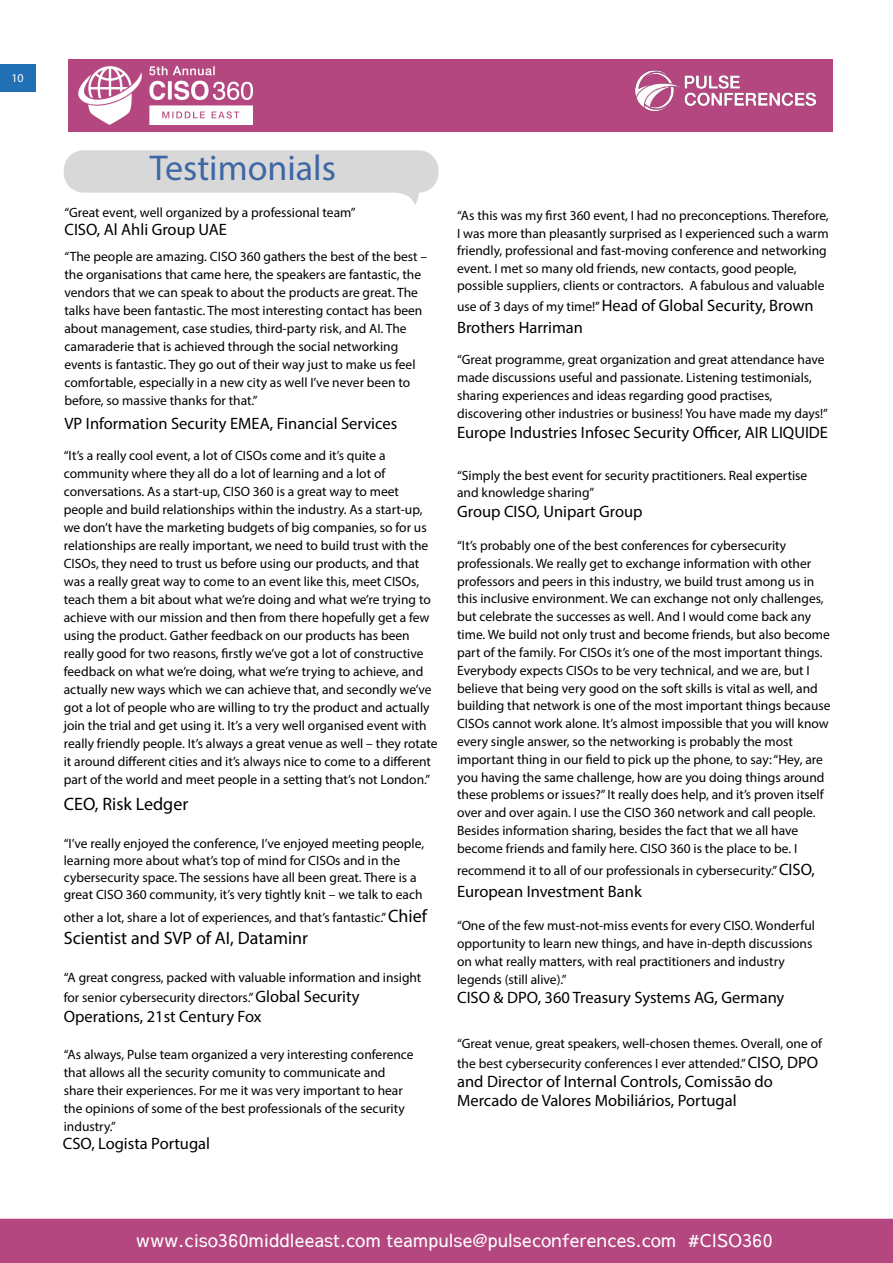
<style>
.page{position:relative;width:893px;height:1263px;background:#fff}
.page>*{position:absolute;margin:0;border:0;box-sizing:border-box;transform-origin:0 0}
.t1{font:36px "Myriad Pro";color:#3e67a5}
.t2{font:500 18px "Sawarabi Gothic";letter-spacing:.02em;color:#fff}
.t3{font:18px "Myriad Pro";color:#000}
.t4{font:16.5px/21.3px "Myriad Pro";color:#000}
.t5{font:13.5px/18px "Myriad Pro";color:#000}
.t6{font:12px "Myriad Pro";color:#fff}
.s1{font-size:18px}
.s2{font-size:16.5px}
.s3{font-size:13.5px}
</style>
<div class="page">
<div style="left:0;top:64px;width:35px;height:27px;background:#216fb4"></div>
<svg style="left:64px;top:150px;width:374px;height:55px"></svg>
<div style="left:68px;top:60px;width:764px;height:72px;background:#b44680"></div>
<img style="left:635px;top:71px;width:181px;height:39px">
<img style="left:79px;top:67px;width:173px;height:57px">
<div style="left:0;top:1219px;width:893px;height:44px;background:#b44680"></div>
<p class="t6" style="left:11px;top:70px;width:14px">10</p>
<h1 class="t1" style="left:150px;top:146px;width:188px">Testimonials</h1>
<p class="t5" style="left:64px;top:203px;width:293px">“Great event, well organized by a professional team”</p>
<p class="t4" style="left:64px;top:218px;width:164px">CISO, Al Ahli Group UAE</p>
<p class="t5" style="left:64px;top:247px;width:364px">“The people are amazing. CISO 360 gathers the best of the best – the organisations that came here, the speakers are fantastic, the vendors that we can speak to about the products are great. The talks have been fantastic. The most interesting contact has been about management, case studies, third-party risk, and AI. The camaraderie that is achieved through the social networking events is fantastic. They go out of their way just to make us feel comfortable, especially in a new city as well I’ve never been to before, so massive thanks for that.”</p>
<p class="t4" style="left:64px;top:413px;width:334px">VP Information Security EMEA, Financial Services</p>
<p class="t5" style="left:64px;top:446px;width:375px">“It’s a really cool event, a lot of CISOs come and it’s quite a community where they all do a lot of learning and a lot of conversations. As a start-up, CISO 360 is a great way to meet people and build relationships within the industry. As a start-up, we don’t have the marketing budgets of big companies, so for us relationships are really important, we need to build trust with the CISOs, they need to trust us before using our products, and that was a really great way to come to an event like this, meet CISOs, teach them a bit about what we’re doing and what we’re trying to achieve with our mission and then from there hopefully get a few using the product. Gather feedback on our products has been really good for two reasons, firstly we’ve got a lot of constructive feedback on what we’re doing, what we’re trying to achieve, and actually new ways which we can achieve that, and secondly we’ve got a lot of people who are willing to try the product and actually join the trial and get using it. It’s a very well organised event with really friendly people. It’s always a great venue as well – they rotate it around different cities and it’s always nice to come to a different part of the world and meet people in a setting that’s not London.”</p>
<h2 class="t3" style="left:64px;top:792px;width:126px">CEO, Risk Ledger</h2>
<p class="t5" style="left:64px;top:834px;width:362px;line-height:17.1px">“I’ve really enjoyed the conference, I’ve enjoyed meeting people, learning more about what’s top of mind for CISOs and in the cybersecurity space. The sessions have all been great. There is a great CISO 360 community, it’s very tightly knit – we talk to each</p>
<p class="t5" style="left:64px;top:908px;width:365px">other a lot, share a lot of experiences, and that’s fantastic.” <span class="s1">Chief</span></p>
<h2 class="t3" style="left:64px;top:927px;width:246px">Scientist and SVP of AI, Dataminr</h2>
<p class="t5" style="left:64px;top:967px;width:359px;line-height:20px">“A great congress, packed with valuable information and insight for senior cybersecurity directors.” <span class="s2">Global Security</span></p>
<p class="t4" style="left:64px;top:1006px;width:199px">Operations, 21st Century Fox</p>
<p class="t5" style="left:64px;top:1046px;width:351px">“As always, Pulse team organized a very interesting conference that allows all the security comunity to communicate and share their experiences. For me it was very important to hear the opinions of some of the best professionals of the security industry.”</p>
<p class="t4" style="left:63px;top:1132px;width:149px">CSO, Logista Portugal</p>
<p class="t5" style="left:457px;top:207px;width:373px;line-height:17.4px">“As this was my first 360 event, I had no preconceptions. Therefore, I was more than pleasantly surprised as I experienced such a warm friendly, professional and fast-moving conference and networking event. I met so many old friends, new contacts, good people, possible suppliers, clients or contractors. A fabulous and valuable</p>
<p class="t4" style="left:457px;top:295px;width:358px"><span class="s3">use of 3 days of my time!”</span> Head of Global Security, Brown<br>Brothers Harriman</p>
<p class="t5" style="left:457px;top:351px;width:372px">“Great programme, great organization and great attendance have made discussions useful and passionate. Listening testimonials, sharing experiences and ideas regarding good practises, discovering other industries or business! You have made my days!”</p>
<p class="t4" style="left:457px;top:422px;width:372px">Europe Industries Infosec Security Officer, AIR LIQUIDE</p>
<p class="t5" style="left:457px;top:467px;width:352px;line-height:16.4px">“Simply the best event for security practitioners. Real expertise and knowledge sharing”</p>
<p class="t4" style="left:457px;top:500px;width:187px">Group CISO, Unipart Group</p>
<p class="t5" style="left:457px;top:536px;width:375px">“It’s probably one of the best conferences for cybersecurity professionals. We really get to exchange information with other professors and peers in this industry, we build trust among us in this inclusive environment. We can exchange not only challenges, but celebrate the successes as well. And I would come back any time. We build not only trust and become friends, but also become part of the family. For CISOs it’s one of the most important things.<br>Everybody expects CISOs to be very technical, and we are, but I believe that being very good on the soft skills is vital as well, and building that network is one of the most important things because CISOs cannot work alone. It’s almost impossible that you will know every single answer, so the networking is probably the most important thing in our field to pick up the phone, to say: “Hey, are you having the same challenge, how are you doing things around these problems or issues?” It really does help, and it’s proven itself over and over again. I use the CISO 360 network and call people.<br>Besides information sharing, besides the fact that we all have become friends and family here. CISO 360 is the place to be. I</p>
<p class="t5" style="left:457px;top:861px;width:359px">recommend it to all of our professionals in cybersecurity.” <span class="s2">CISO,</span></p>
<p class="t4" style="left:457px;top:880px;width:186px">European Investment Bank</p>
<p class="t5" style="left:457px;top:916px;width:359px">“One of the few must-not-miss events for every CISO. Wonderful opportunity to learn new things, and have in-depth discussions on what really matters, with real practitioners and industry legends (still alive).”</p>
<p class="t4" style="left:457px;top:987px;width:329px">CISO &amp; DPO, 360 Treasury Systems AG, Germany</p>
<p class="t5" style="left:457px;top:1034px;width:366px;line-height:19.4px">“Great venue, great speakers, well-chosen themes. Overall, one of the best cybersecurity conferences I ever attended.” <span class="s2">CISO, DPO</span></p>
<p class="t4" style="left:457px;top:1071px;width:317px;line-height:19.4px">and Director of Internal Controls, Comissão do<br>Mercado de Valores Mobiliários, Portugal</p>
<h2 class="t2" style="left:136px;top:1227px;width:638px">www.ciso360middleeast.com teampulse@pulseconferences.com #CISO360</h2>
</div>
